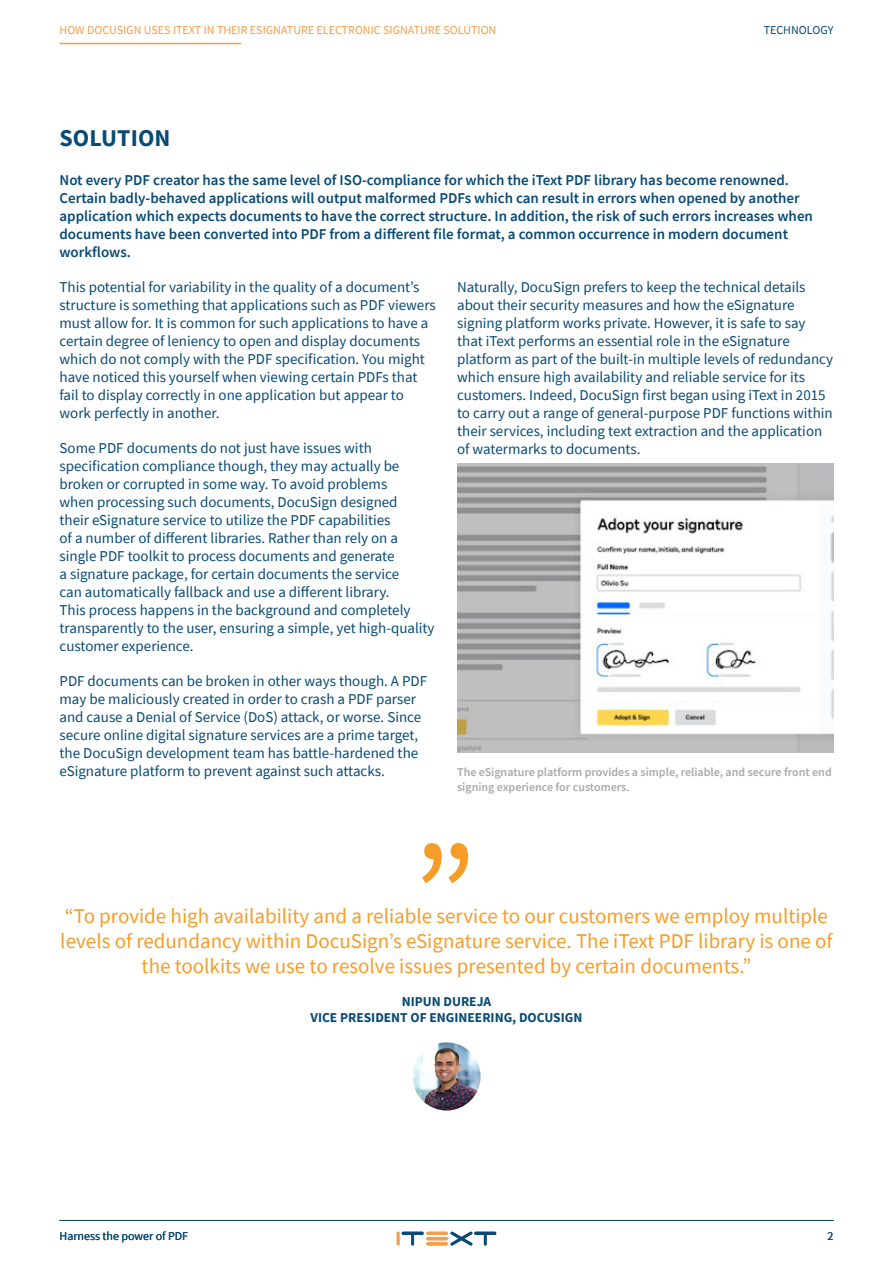
<style>
.page{position:relative;width:893px;height:1263px;background:#fff}
.page>*{position:absolute;margin:0;border:0;box-sizing:border-box;transform-origin:0 0}
.t1{font:700 24px "Source Sans Pro";letter-spacing:.005em;color:#084a75}
.t2{font:21px/25.2px "Source Sans Pro";color:#f79c26;text-align:center}
.t3{font:15px/18px "Source Sans Pro";color:#084a75}
.t4{font:600 15px/18px "Source Sans Pro";color:#084a75}
.t5{font:700 13.5px/16.2px "Source Sans Pro";color:#084a75;text-align:center}
.t6{font:600 12px/14.4px "Source Sans Pro";color:#a8a9ad}
.t7{font:12px "Source Sans Pro";color:#f59d4b}
.t8{font:12px "Source Sans Pro";color:#084a75}
</style>
<div class="page">
<hr style="left:60px;top:43px;width:181px;height:1px;background:#f59d4b">
<hr style="left:60px;top:1220px;width:773px;height:1px;background:#084a75">
<svg style="left:397px;top:1232px;width:27px;height:13px"></svg>
<hr style="left:426px;top:1232px;width:22px;height:3px;background:#f59d4b;border-radius:2px">
<hr style="left:426px;top:1237px;width:22px;height:3px;background:#f59d4b;border-radius:2px">
<hr style="left:426px;top:1242px;width:22px;height:3px;background:#f59d4b;border-radius:2px">
<svg style="left:450px;top:1231px;width:46px;height:15px"></svg>
<img style="left:412px;top:1042px;width:69px;height:68px;border-radius:34px">
<svg style="left:422px;top:843px;width:46px;height:40px"></svg>
<img style="left:457px;top:464px;width:376px;height:289px">
<p class="t7" style="left:60px;top:23px;width:438px">HOW DOCUSIGN USES ITEXT IN THEIR ESIGNATURE ELECTRONIC SIGNATURE SOLUTION</p>
<p class="t8" style="left:764px;top:23px;width:71px">TECHNOLOGY</p>
<h1 class="t1" style="left:60px;top:121px;width:113px">SOLUTION</h1>
<p class="t4" style="left:60px;top:171px;width:755px">Not every PDF creator has the same level of ISO-compliance for which the iText PDF library has become renowned.<br>Certain badly-behaved applications will output malformed PDFs which can result in errors when opened by another application which expects documents to have the correct structure. In addition, the risk of such errors increases when documents have been converted into PDF from a different file format, a common occurrence in modern document workflows.</p>
<p class="t3" style="left:60px;top:278px;width:378px">This potential for variability in the quality of a document’s structure is something that applications such as PDF viewers must allow for. It is common for such applications to have a certain degree of leniency to open and display documents which do not comply with the PDF specification. You might have noticed this yourself when viewing certain PDFs that fail to display correctly in one application but appear to work perfectly in another.</p>
<p class="t3" style="left:60px;top:439px;width:377px">Some PDF documents do not just have issues with specification compliance though, they may actually be broken or corrupted in some way. To avoid problems<br>when processing such documents, DocuSign designed<br>their eSignature service to utilize the PDF capabilities<br>of a number of different libraries. Rather than rely on a single PDF toolkit to process documents and generate<br>a signature package, for certain documents the service<br>can automatically fallback and use a different library.<br>This process happens in the background and completely transparently to the user, ensuring a simple, yet high-quality customer experience.</p>
<p class="t3" style="left:60px;top:672px;width:369px">PDF documents can be broken in other ways though. A PDF may be maliciously created in order to crash a PDF parser and cause a Denial of Service (DoS) attack, or worse. Since secure online digital signature services are a prime target, the DocuSign development team has battle-hardened the eSignature platform to prevent against such attacks.</p>
<p class="t3" style="left:457px;top:278px;width:378px">Naturally, DocuSign prefers to keep the technical details about their security measures and how the eSignature signing platform works private. However, it is safe to say that iText performs an essential role in the eSignature platform as part of the built-in multiple levels of redundancy which ensure high availability and reliable service for its customers. Indeed, DocuSign first began using iText in 2015 to carry out a range of general-purpose PDF functions within their services, including text extraction and the application of watermarks to documents.</p>
<p class="t6" style="left:457px;top:765px;width:376px">The eSignature platform provides a simple, reliable, and secure front end signing experience for customers.</p>
<p class="t2" style="left:60px;top:903px;width:774px">“To provide high availability and a reliable service to our customers we employ multiple levels of redundancy within DocuSign’s eSignature service. The iText PDF library is one of the toolkits we use to resolve issues presented by certain documents.”</p>
<p class="t5" style="left:311px;top:993px;width:273px">NIPUN DUREJA<br>VICE PRESIDENT OF ENGINEERING, DOCUSIGN</p>
<p class="t8" style="left:60px;top:1228px;width:130px">Harness the power of PDF</p>
<p class="t8" style="left:827px;top:1228px;width:7px">2</p>
</div>
